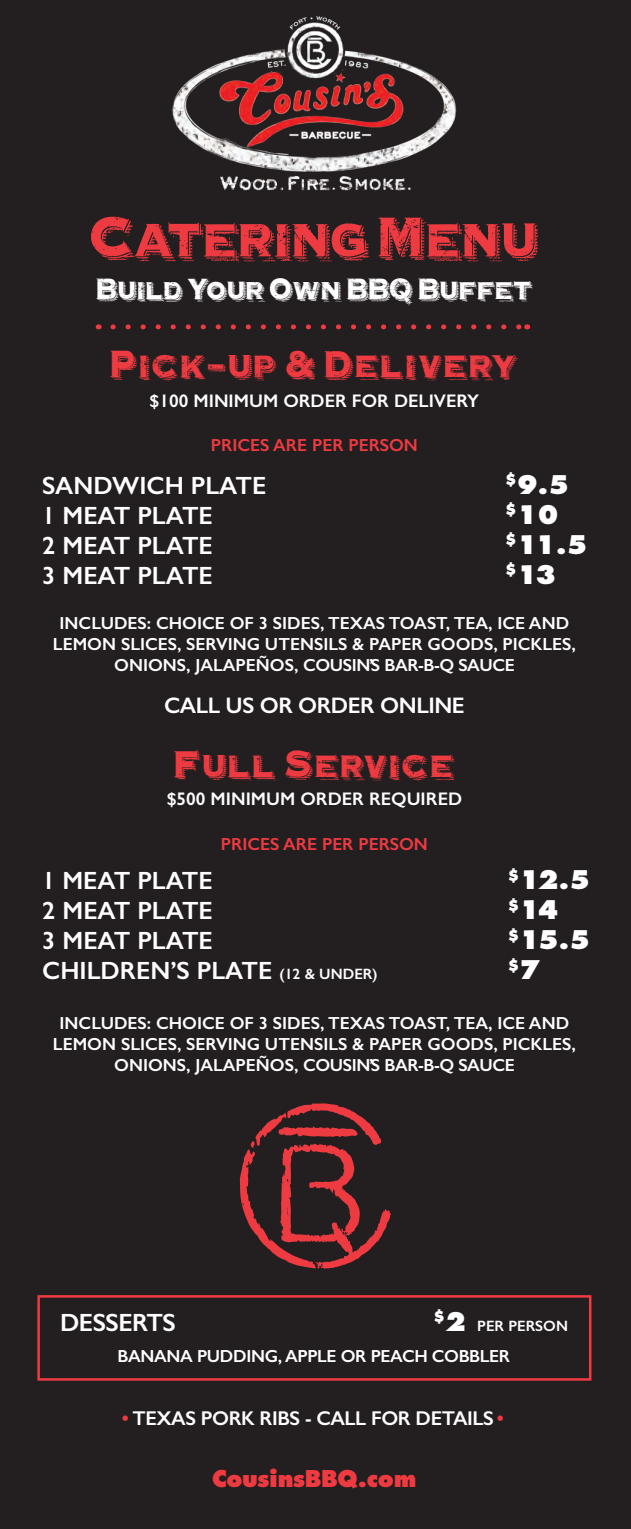
<style>
.page{position:relative;width:631px;height:1529px;background:#fff}
.page>*{position:absolute;margin:0;border:0;box-sizing:border-box;transform-origin:0 0}
.t1{font:52.5px "Hooverville";color:#ee3a41}
.t2{font:35px "Hooverville";letter-spacing:.05em;color:#ee3a41}
.t3{font:27.5px "Hooverville";color:#fff}
.t4{font:600 25px "Gill Sans";color:#fff}
.t5{font:800 25px "Futura Std";letter-spacing:-.1em;color:#fff}
.t6{font:600 25px "Gill Sans";letter-spacing:-.02em;color:#fff}
.t7{font:600 22.5px "Gill Sans";letter-spacing:-.02em;color:#fff}
.t8{font:800 22.5px "Futura Std";letter-spacing:-.015em;color:#ee3a41}
.t9{font:600 20px "Gill Sans";letter-spacing:-.02em;color:#fff}
.t10{font:600 18.25px "Gill Sans";color:#fff}
.t11{font:600 17.5px/21px "Gill Sans";color:#fff;text-align:center}
.t12{font:600 17.5px "Gill Sans";color:#ee3a41}
.t13{font:600 17.5px "Gill Sans";letter-spacing:-.02em;color:#fff}
.t14{font:600 15px "Gill Sans";color:#fff}
.t15{font:800 14.5px "Futura Std";color:#fff}
.s1{font-size:15px}
.s2{font-size:25px}
.s3{font-family:"Futura Std";font-weight:800;font-size:25px}
.s4{color:#ee3a41}
</style>
<div class="page">
<div style="left:0;top:0;width:631px;height:1528px;background:#231f20"></div>
<div style="left:37px;top:1295px;width:554px;height:85px;border:2px solid #ee3a41"></div>
<img style="left:172px;top:16px;width:285px;height:175px">
<svg style="left:240px;top:1103px;width:151px;height:165px"></svg>
<svg style="left:113px;top:324px;width:406px;height:5px"></svg>
<h1 class="t1" style="left:91px;top:208px;width:449px">Catering Menu</h1>
<h3 class="t3" style="left:97px;top:274px;width:437px">Build Your Own BBQ Buffet</h3>
<h2 class="t2" style="left:111px;top:345px;width:409px">Pick-up &amp; Delivery</h2>
<p class="t10" style="left:150px;top:390px;width:331px">$100 MINIMUM ORDER FOR DELIVERY</p>
<p class="t12" style="left:211px;top:435px;width:209px">PRICES ARE PER PERSON</p>
<h3 class="t4" style="left:42px;top:470px;width:226px">SANDWICH PLATE</h3>
<h3 class="t5" style="left:505px;top:468px;width:66px"><sup>$</sup>9.5</h3>
<h3 class="t4" style="left:42px;top:500px;width:172px">1 MEAT PLATE</h3>
<h3 class="t5" style="left:505px;top:498px;width:55px"><sup>$</sup>10</h3>
<h3 class="t4" style="left:42px;top:530px;width:172px">2 MEAT PLATE</h3>
<h3 class="t5" style="left:505px;top:528px;width:84px"><sup>$</sup>11.5</h3>
<h3 class="t4" style="left:42px;top:560px;width:172px">3 MEAT PLATE</h3>
<h3 class="t5" style="left:505px;top:558px;width:53px"><sup>$</sup>13</h3>
<p class="t11" style="left:53px;top:612px;width:524px">INCLUDES: CHOICE OF 3 SIDES, TEXAS TOAST, TEA, ICE AND<br>LEMON SLICES, SERVING UTENSILS &amp; PAPER GOODS, PICKLES,<br>ONIONS, JALAPEÑOS, COUSIN’S BAR-B-Q SAUCE</p>
<p class="t7" style="left:164px;top:691px;width:302px">CALL US OR ORDER ONLINE</p>
<h2 class="t2" style="left:174px;top:744px;width:281px">Full Service</h2>
<p class="t10" style="left:167px;top:787px;width:297px">$500 MINIMUM ORDER REQUIRED</p>
<p class="t12" style="left:221px;top:833px;width:209px">PRICES ARE PER PERSON</p>
<h3 class="t4" style="left:42px;top:865px;width:172px">1 MEAT PLATE</h3>
<h3 class="t5" style="left:507px;top:864px;width:84px"><sup>$</sup>12.5</h3>
<h3 class="t4" style="left:42px;top:895px;width:172px">2 MEAT PLATE</h3>
<h3 class="t5" style="left:507px;top:894px;width:53px"><sup>$</sup>14</h3>
<h3 class="t4" style="left:42px;top:925px;width:172px">3 MEAT PLATE</h3>
<h3 class="t5" style="left:507px;top:924px;width:84px"><sup>$</sup>15.5</h3>
<h3 class="t4" style="left:42px;top:955px;width:337px">CHILDREN’S PLATE <span class="s1">(12 &amp; UNDER)</span></h3>
<p class="t15" style="left:507px;top:956px;width:34px">$<span class="s2">7</span></p>
<p class="t11" style="left:53px;top:1012px;width:524px">INCLUDES: CHOICE OF 3 SIDES, TEXAS TOAST, TEA, ICE AND<br>LEMON SLICES, SERVING UTENSILS &amp; PAPER GOODS, PICKLES,<br>ONIONS, JALAPEÑOS, COUSIN’S BAR-B-Q SAUCE</p>
<h3 class="t6" style="left:60px;top:1307px;width:117px">DESSERTS</h3>
<p class="t14" style="left:433px;top:1316px;width:136px"><sup>$</sup><span class="s3">2</span> PER PERSON</p>
<p class="t13" style="left:117px;top:1345px;width:394px">BANANA PUDDING, APPLE OR PEACH COBBLER</p>
<p class="t9" style="left:122px;top:1405px;width:383px"><span class="s4">•</span> TEXAS PORK RIBS - CALL FOR DETAILS <span class="s4">•</span></p>
<p class="t8" style="left:212px;top:1464px;width:206px">CousinsBBQ.com</p>
</div>
